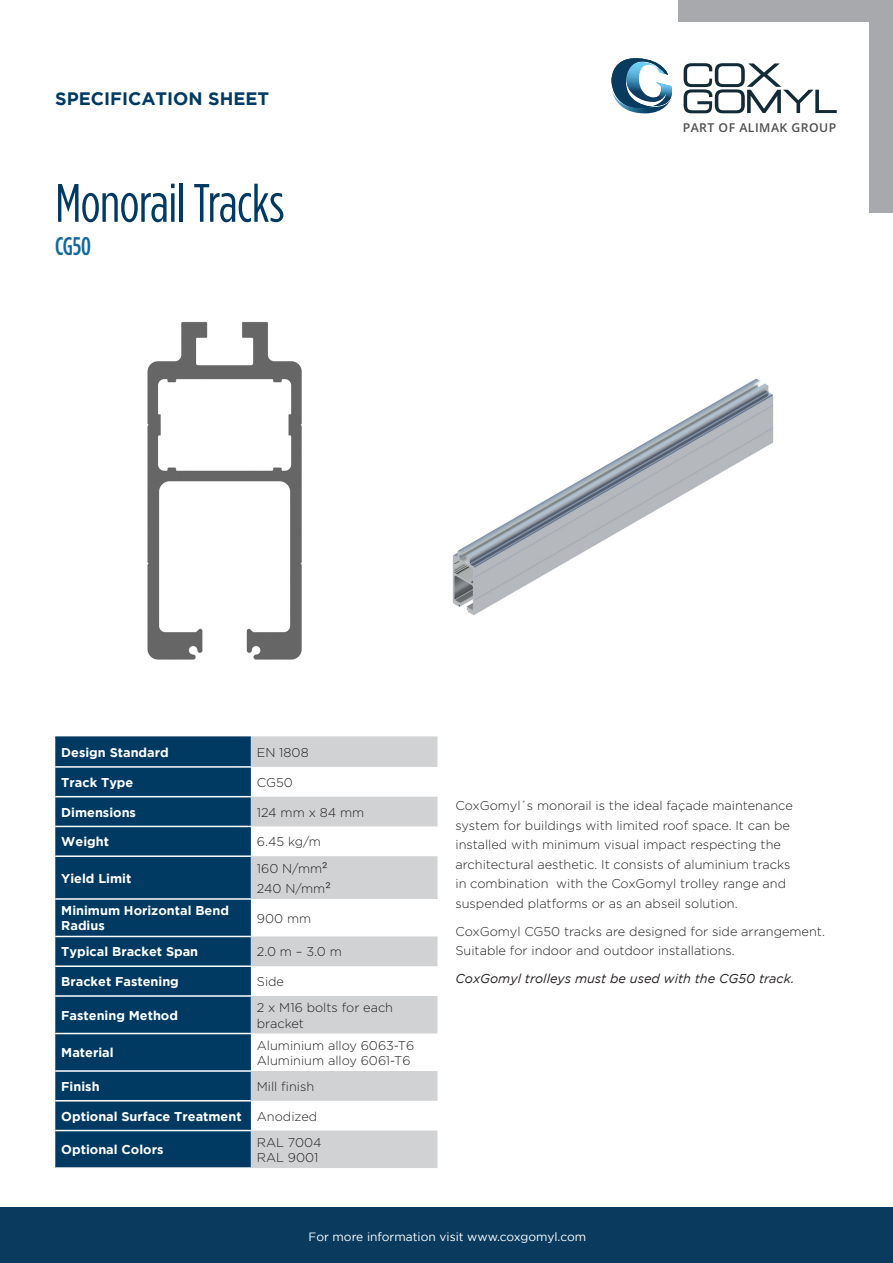
<style>
.page{position:relative;width:893px;height:1263px;background:#fff}
.page>*{position:absolute;margin:0;border:0;box-sizing:border-box;transform-origin:0 0}
.heading{font:54px "Gotham Condensed";letter-spacing:-.01em;color:#003a62}
.heading-2{font:500 25.5px "Gotham Condensed";color:#12699c}
.t1{font:700 18px "Gotham";color:#003a62}
.text_bold{font:300 12.75px/19.5px "Gotham";color:#231f20}
.t2{font:700 12.75px/15.3px "Gotham";color:#fff}
.text_bold-2{font:italic 12.75px "Gotham";color:#231f20}
.t3{font:600 12.15px "Open Sans";letter-spacing:.04em;color:#4f4f51}
.t4{font:12px "Gotham";color:#fff}
.s1{font-family:"Roboto";font-size:15px}
</style>
<div class="page">
<div style="left:870px;top:0;width:23px;height:213px;background:#a8a9ad"></div>
<div style="left:678px;top:0;width:213px;height:21px;background:#a8a9ad"></div>
<svg style="left:684px;top:63px;width:153px;height:50px"></svg>
<svg style="left:611px;top:58px;width:61px;height:56px"></svg>
<img style="left:452px;top:378px;width:322px;height:237px">
<img style="left:147px;top:321px;width:155px;height:339px">
<div style="left:0;top:1208px;width:893px;height:55px;background:#0a3b5f"></div>
<div style="left:55px;top:738px;width:196px;height:429px;background:#003a62"></div>
<svg style="left:251px;top:738px;width:186px;height:430px;fill:#d1d2d4"></svg>
<hr style="left:55px;top:766px;width:196px;height:2px;background:#fff">
<hr style="left:55px;top:796px;width:196px;height:1px;background:#fff">
<hr style="left:55px;top:826px;width:196px;height:1px;background:#fff">
<hr style="left:55px;top:855px;width:196px;height:2px;background:#fff">
<hr style="left:55px;top:898px;width:196px;height:2px;background:#fff">
<hr style="left:55px;top:936px;width:196px;height:1px;background:#fff">
<hr style="left:55px;top:965px;width:196px;height:2px;background:#fff">
<hr style="left:55px;top:995px;width:196px;height:2px;background:#fff">
<hr style="left:55px;top:1033px;width:196px;height:1px;background:#fff">
<hr style="left:55px;top:1070px;width:196px;height:2px;background:#fff">
<hr style="left:55px;top:1100px;width:196px;height:1px;background:#fff">
<hr style="left:55px;top:1130px;width:196px;height:1px;background:#fff">
<hr style="left:55px;top:736px;width:196px;height:2px;background:#003a62">
<hr style="left:251px;top:736px;width:186px;height:2px;background:#d1d3d4">
<h3 class="t1" style="left:55px;top:89px;width:215px">SPECIFICATION SHEET</h3>
<p class="heading" style="left:55px;top:174px;width:231px">Monorail Tracks</p>
<p class="heading-2" style="left:55px;top:232px;width:37px">CG50</p>
<p class="t3" style="left:683px;top:119px;width:155px">PART OF ALIMAK GROUP</p>
<p class="t2" style="left:61px;top:745px;width:109px">Design Standard</p>
<p class="text_bold" style="left:257px;top:742px;width:53px">EN 1808</p>
<p class="t2" style="left:61px;top:774px;width:74px">Track Type</p>
<p class="text_bold" style="left:257px;top:772px;width:37px">CG50</p>
<p class="t2" style="left:61px;top:804px;width:76px">Dimensions</p>
<p class="text_bold" style="left:257px;top:802px;width:109px">124 mm x 84 mm</p>
<p class="t2" style="left:61px;top:834px;width:49px">Weight</p>
<p class="text_bold" style="left:257px;top:832px;width:66px">6.45 kg/m</p>
<p class="t2" style="left:61px;top:870px;width:72px">Yield Limit</p>
<p class="text_bold" style="left:257px;top:859px;width:72px">160 N/mm<span class="s1">²</span></p>
<p class="text_bold" style="left:257px;top:878px;width:75px">240 N/mm<span class="s1">²</span></p>
<p class="t2" style="left:61px;top:903px;width:169px">Minimum Horizontal Bend<br>Radius</p>
<p class="text_bold" style="left:257px;top:908px;width:56px">900 mm</p>
<p class="t2" style="left:61px;top:944px;width:138px">Typical Bracket Span</p>
<p class="text_bold" style="left:257px;top:942px;width:87px">2.0 m – 3.0 m</p>
<p class="t2" style="left:61px;top:974px;width:119px">Bracket Fastening</p>
<p class="text_bold" style="left:257px;top:971px;width:29px">Side</p>
<p class="t2" style="left:61px;top:1007px;width:118px">Fastening Method</p>
<p class="text_bold" style="left:257px;top:1000px;width:138px;line-height:15.3px">2 x M16 bolts for each bracket</p>
<p class="t2" style="left:61px;top:1045px;width:54px">Material</p>
<p class="text_bold" style="left:257px;top:1035px;width:159px">Aluminium alloy 6063-T6</p>
<p class="text_bold" style="left:257px;top:1050px;width:155px">Aluminium alloy 6061-T6</p>
<p class="t2" style="left:61px;top:1078px;width:40px">Finish</p>
<p class="text_bold" style="left:257px;top:1076px;width:59px">Mill finish</p>
<p class="t2" style="left:61px;top:1108px;width:182px">Optional Surface Treatment</p>
<p class="text_bold" style="left:257px;top:1106px;width:62px">Anodized</p>
<p class="t2" style="left:61px;top:1142px;width:104px">Optional Colors</p>
<p class="text_bold" style="left:257px;top:1132px;width:66px">RAL 7004</p>
<p class="text_bold" style="left:257px;top:1147px;width:63px">RAL 9001</p>
<p class="text_bold" style="left:455px;top:796px;width:339px">CoxGomyl´s monorail is the ideal façade maintenance system for buildings with limited roof space. It can be installed with minimum visual impact respecting the architectural aesthetic. It consists of aluminium tracks in combination with the CoxGomyl trolley range and suspended platforms or as an abseil solution.</p>
<p class="text_bold" style="left:455px;top:921px;width:371px">CoxGomyl CG50 tracks are designed for side arrangement.<br>Suitable for indoor and outdoor installations.</p>
<p class="text_bold-2" style="left:455px;top:972px;width:340px">CoxGomyl trolleys must be used with the CG50 track.</p>
<p class="t4" style="left:309px;top:1230px;width:279px">For more information visit www.coxgomyl.com</p>
</div>
